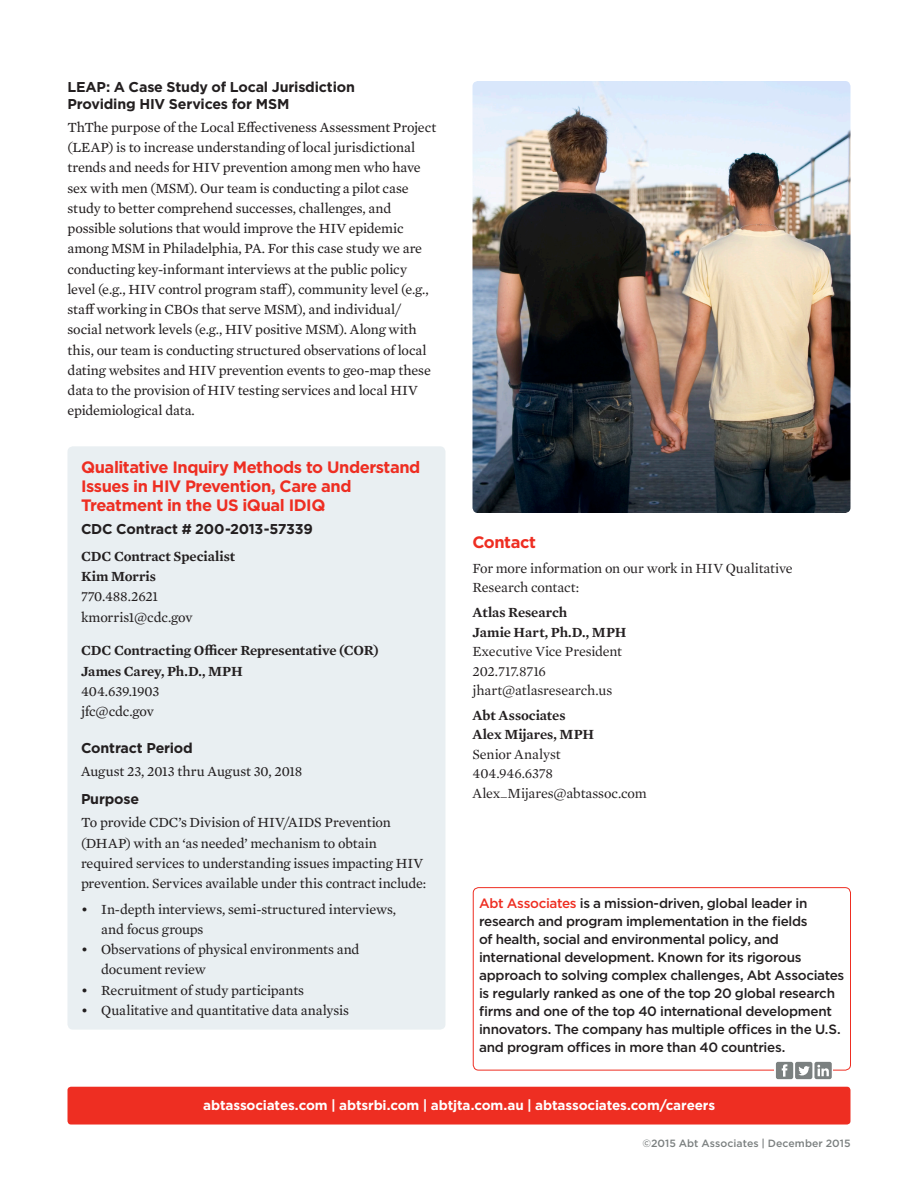
<style>
.page{position:relative;width:918px;height:1188px;background:#fff}
.page>*{position:absolute;margin:0;border:0;box-sizing:border-box;transform-origin:0 0}
.A_Head{font:700 16.5px/18.8px "Gotham";letter-spacing:-.025em;color:#ee2e22}
.copy{font:700 16.5px "Gotham";letter-spacing:-.03em;color:#ee2e22}
.copy-2{font:14.25px/20.2px "Mercury Text G2";letter-spacing:-.01em;color:#231f20}
.copy-3{font:14.25px/19.5px "Mercury Text G1";letter-spacing:-.01em;color:#231f20}
.bullet{font:14.25px/20.2px "Mercury Text G2";letter-spacing:-.01em;color:#231f20}
.copy-4{font:600 14.25px/20.2px "Mercury Text G2";letter-spacing:-.01em;color:#231f20}
.B_Head{font:700 14.25px/16.5px "Gotham";letter-spacing:-.015em;color:#231f20}
.abt_information{font:500 13.5px/18px "Gotham";letter-spacing:-.025em;color:#231f20}
.footer_websites{font:700 13.5px "Gotham";letter-spacing:-.01em;color:#fff}
.copyright_dates{font:500 10.5px "Gotham";letter-spacing:.005em;color:#7b8080}
.s1{font-weight:400}
.s2{font-weight:600}
.s3{color:#ee2e22}
</style>
<div class="page">
<div style="left:68px;top:1087px;width:782px;height:38px;background:#ee2e22;border-radius:4px"></div>
<div style="left:473px;top:887px;width:378px;height:183px;border:1px solid #ee2e22;border-radius:5px"></div>
<div style="left:775px;top:1065px;width:58px;height:10px;background:#fff"></div>
<svg style="left:776px;top:1062px;width:56px;height:17px"></svg>
<div style="left:67px;top:446px;width:378px;height:584px;background:#e9eff2;border-radius:5px"></div>
<img style="left:472px;top:81px;width:378px;height:432px">
<p class="B_Head" style="left:68px;top:79px;width:289px">LEAP: A Case Study of Local Jurisdiction<br>Providing HIV Services for MSM</p>
<p class="copy-2" style="left:68px;top:116px;width:370px">ThThe purpose of the Local Effectiveness Assessment Project (LEAP) is to increase understanding of local jurisdictional trends and needs for HIV prevention among men who have sex with men (MSM). Our team is conducting a pilot case study to better comprehend successes, challenges, and possible solutions that would improve the HIV epidemic among MSM in Philadelphia, PA. For this case study we are conducting key-informant interviews at the public policy level (e.g., HIV control program staff), community level (e.g., staff working in CBOs that serve MSM), and individual/ social network levels (e.g., HIV positive MSM). Along with this, our team is conducting structured observations of local dating websites and HIV prevention events to geo-map these data to the provision of HIV testing services and local HIV epidemiological data.</p>
<p class="A_Head" style="left:81px;top:458px;width:341px">Qualitative Inquiry Methods to Understand<br>Issues in HIV Prevention, Care and<br>Treatment in the US iQual IDIQ</p>
<p class="B_Head" style="left:81px;top:520px;width:233px">CDC Contract # 200-2013-57339</p>
<p class="copy-4" style="left:81px;top:545px;width:156px">CDC Contract Specialist<br>Kim Morris<br><span class="s1">770.488.2621 kmorris1@cdc.gov</span></p>
<p class="copy-4" style="left:81px;top:640px;width:299px">CDC Contracting Officer Representative (COR)<br>James Carey, Ph.D., MPH<br><span class="s1">404.639.1903<br>jfc@cdc.gov</span></p>
<p class="B_Head" style="left:81px;top:739px;width:113px">Contract Period</p>
<p class="copy-2" style="left:81px;top:760px;width:223px">August 23, 2013 thru August 30, 2018</p>
<p class="B_Head" style="left:81px;top:791px;width:60px">Purpose</p>
<p class="copy-2" style="left:81px;top:812px;width:347px">To provide CDC’s Division of HIV/AIDS Prevention (DHAP) with an ‘as needed’ mechanism to obtain required services to understanding issues impacting HIV prevention. Services available under this contract include:</p>
<p class="bullet" style="left:101px;top:898px;width:297px;text-indent:-20px">• In-depth interviews, semi-structured interviews, and focus groups</p>
<p class="bullet" style="left:101px;top:939px;width:260px;text-indent:-20px">• Observations of physical environments and document review</p>
<p class="bullet" style="left:81px;top:979px;width:225px">• Recruitment of study participants</p>
<p class="bullet" style="left:81px;top:999px;width:270px">• Qualitative and quantitative data analysis</p>
<p class="copy" style="left:472px;top:531px;width:65px">Contact</p>
<p class="copy-3" style="left:472px;top:557px;width:322px">For more information on our work in HIV Qualitative<br>Research contact:</p>
<p class="copy-3" style="left:472px;top:602px;width:155px"><span class="s2">Atlas Research<br>Jamie Hart, Ph.D., MPH<br></span>Executive Vice President<br>202.717.8716 jhart@atlasresearch.us</p>
<p class="copy-3" style="left:472px;top:705px;width:176px"><span class="s2">Abt Associates<br>Alex Mijares, MPH<br></span>Senior Analyst<br>404.946.6378<br>Alex_Mijares@abtassoc.com</p>
<p class="abt_information" style="left:479px;top:894px;width:367px"><span class="s3">Abt Associates</span> is a mission-driven, global leader in research and program implementation in the fields<br>of health, social and environmental policy, and international development. Known for its rigorous approach to solving complex challenges, Abt Associates is regularly ranked as one of the top 20 global research firms and one of the top 40 international development innovators. The company has multiple offices in the U.S. and program offices in more than 40 countries.</p>
<p class="footer_websites" style="left:203px;top:1096px;width:514px">abtassociates.com | abtsrbi.com | abtjta.com.au | abtassociates.com/careers</p>
<p class="copyright_dates" style="left:643px;top:1136px;width:210px">©2015 Abt Associates | December 2015</p>
</div>
